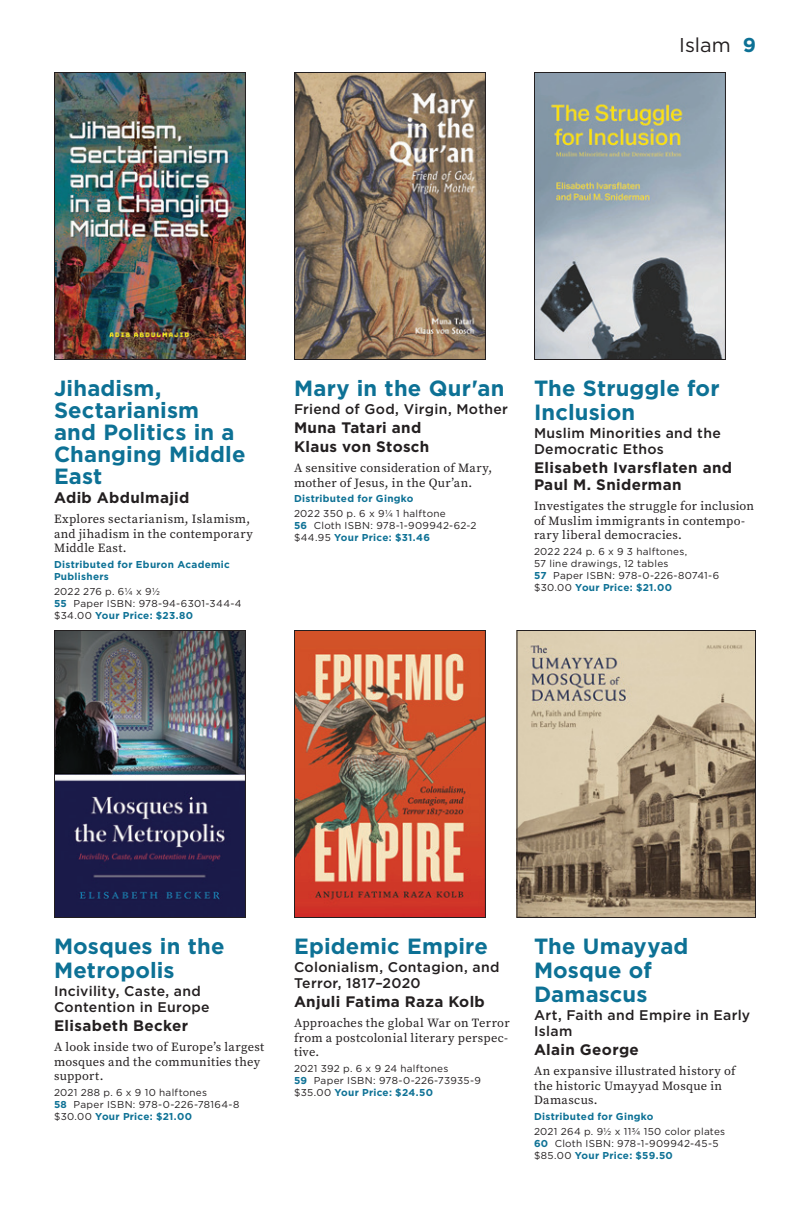
<style>
.page{position:relative;width:792px;height:1224px;background:#fff}
.page>*{position:absolute;margin:0;border:0;box-sizing:border-box;transform-origin:0 0}
._6title{font:700 22px/22px "Gotham";letter-spacing:.01em;color:#0d7195}
._6title-2{font:20px "Gotham";color:#231f20}
._6author{font:700 15.2px/17.2px "Gotham";letter-spacing:.02em;color:#231f20}
._6subtitle{font:500 14px/16px "Gotham";letter-spacing:.02em;color:#231f20}
._6text{font:12.4px/14.4px "Source Serif Pro";letter-spacing:.025em;color:#231f20}
._6biblisting{font:10px/12px "Gotham";letter-spacing:.025em;color:#231f20}
._6biblisting-2{font:700 10px/12px "Gotham";letter-spacing:.03em;color:#0d7195}
.s1{font-weight:700;color:#0d7195}
</style>
<div class="page">
<img style="left:56px;top:74px;width:188px;height:284px">
<div style="left:54px;top:72px;width:192px;height:288px;border:1px solid #231f20"></div>
<img style="left:536px;top:74px;width:188px;height:284px">
<div style="left:534px;top:72px;width:192px;height:288px;border:1px solid #231f20"></div>
<img style="left:296px;top:74px;width:188px;height:284px">
<div style="left:294px;top:72px;width:192px;height:288px;border:1px solid #231f20"></div>
<img style="left:56px;top:632px;width:188px;height:284px">
<div style="left:54px;top:630px;width:192px;height:288px;border:1px solid #231f20"></div>
<img style="left:296px;top:632px;width:188px;height:284px">
<div style="left:294px;top:630px;width:192px;height:288px;border:1px solid #231f20"></div>
<img style="left:518px;top:632px;width:236px;height:284px">
<div style="left:516px;top:630px;width:240px;height:288px;border:1px solid #231f20"></div>
<p class="_6title-2" style="left:679px;top:32px;width:78px">Islam <span class="s1">9</span></p>
<p class="_6title" style="left:54px;top:377px;width:193px">Jihadism,<br>Sectarianism and Politics in a<br>Changing Middle<br>East</p>
<p class="_6author" style="left:54px;top:489px;width:137px">Adib Abdulmajid</p>
<p class="_6text" style="left:54px;top:512px;width:200px">Explores sectarianism, Islamism, and jihadism in the contemporary<br>Middle East.</p>
<p class="_6biblisting-2" style="left:54px;top:558px;width:177px">Distributed for Eburon Academic<br>Publishers</p>
<p class="_6biblisting" style="left:54px;top:585px;width:189px">2022 276 p. 61/4 x 91/2<br><span class="s1">55</span> Paper ISBN: 978-94-6301-344-4 $34.00 <span class="s1">Your Price: $23.80</span></p>
<p class="_6title" style="left:294px;top:377px;width:212px">Mary in the Qur'an</p>
<p class="_6subtitle" style="left:294px;top:400px;width:216px">Friend of God, Virgin, Mother</p>
<p class="_6author" style="left:294px;top:419px;width:129px">Muna Tatari and</p>
<p class="_6author" style="left:294px;top:438px;width:137px">Klaus von Stosch</p>
<p class="_6text" style="left:294px;top:461px;width:200px">A sensitive consideration of Mary, mother of Jesus, in the Qur’an.</p>
<p class="_6biblisting-2" style="left:294px;top:493px;width:121px">Distributed for Gingko</p>
<p class="_6biblisting" style="left:294px;top:508px;width:184px">2022 350 p. 6 x 91/4 1 halftone<br><span class="s1">56</span> Cloth ISBN: 978-1-909942-62-2 $44.95 <span class="s1">Your Price: $31.46</span></p>
<p class="_6title" style="left:534px;top:376px;width:187px;line-height:24px">The Struggle for<br>Inclusion</p>
<p class="_6subtitle" style="left:534px;top:424px;width:188px">Muslim Minorities and the<br>Democratic Ethos</p>
<p class="_6author" style="left:534px;top:459px;width:200px">Elisabeth Ivarsflaten and<br>Paul M. Sniderman</p>
<p class="_6text" style="left:534px;top:499px;width:222px">Investigates the struggle for inclusion of Muslim immigrants in contempo&shy;rary liberal democracies.</p>
<p class="_6biblisting" style="left:534px;top:545px;width:187px">2022 224 p. 6 x 9 3 halftones,<br>57 line drawings, 12 tables<br><span class="s1">57</span> Paper ISBN: 978-0-226-80741-6 $30.00 <span class="s1">Your Price: $21.00</span></p>
<p class="_6title" style="left:54px;top:934px;width:172px;line-height:24px">Mosques in the<br>Metropolis</p>
<p class="_6subtitle" style="left:54px;top:982px;width:157px">Incivility, Caste, and<br>Contention in Europe</p>
<p class="_6author" style="left:54px;top:1017px;width:136px">Elisabeth Becker</p>
<p class="_6text" style="left:54px;top:1040px;width:212px">A look inside two of Europe’s largest mosques and the communities they support.</p>
<p class="_6biblisting" style="left:54px;top:1086px;width:187px">2021 288 p. 6 x 9 10 halftones<br><span class="s1">58</span> Paper ISBN: 978-0-226-78164-8 $30.00 <span class="s1">Your Price: $21.00</span></p>
<p class="_6title" style="left:294px;top:935px;width:195px">Epidemic Empire</p>
<p class="_6subtitle" style="left:294px;top:958px;width:207px">Colonialism, Contagion, and<br>Terror, 1817–2020</p>
<p class="_6author" style="left:294px;top:993px;width:192px">Anjuli Fatima Raza Kolb</p>
<p class="_6text" style="left:294px;top:1016px;width:217px;text-align:justify">Approaches the global War on Terror from a postcolonial literary perspec&shy;tive.</p>
<p class="_6biblisting" style="left:294px;top:1062px;width:188px">2021 392 p. 6 x 9 24 halftones<br><span class="s1">59</span> Paper ISBN: 978-0-226-73935-9 $35.00 <span class="s1">Your Price: $24.50</span></p>
<p class="_6title" style="left:534px;top:934px;width:156px;line-height:24px">The Umayyad<br>Mosque of<br>Damascus</p>
<p class="_6subtitle" style="left:534px;top:1006px;width:218px">Art, Faith and Empire in Early<br>Islam</p>
<p class="_6author" style="left:534px;top:1041px;width:106px">Alain George</p>
<p class="_6text" style="left:534px;top:1064px;width:203px">An expansive illustrated history of the historic Umayyad Mosque in<br>Damascus.</p>
<p class="_6biblisting-2" style="left:534px;top:1110px;width:121px">Distributed for Gingko</p>
<p class="_6biblisting" style="left:534px;top:1125px;width:193px">2021 264 p. 91/2 x 113/4 150 color plates<br><span class="s1">60</span> Cloth ISBN: 978-1-909942-45-5 $85.00 <span class="s1">Your Price: $59.50</span></p>
</div>
